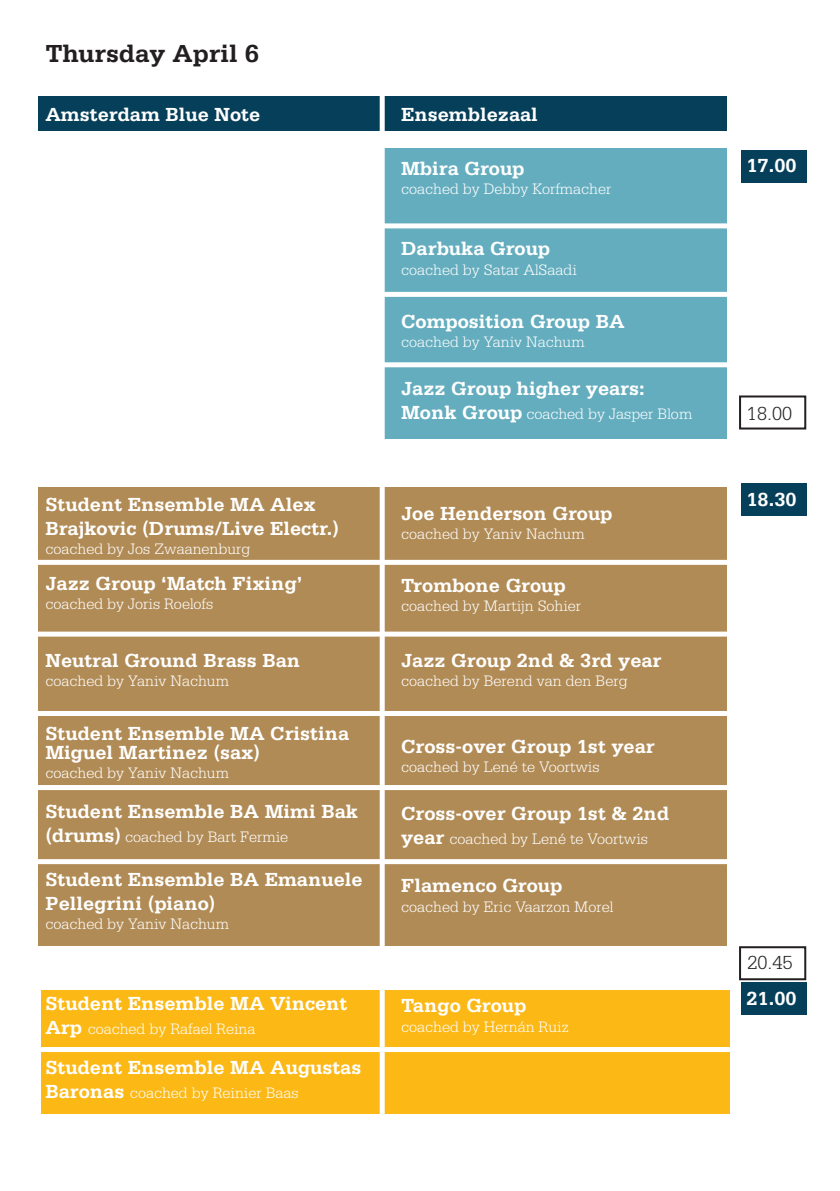
<style>
.page{position:relative;width:840px;height:1191px;background:#fff}
.page>*{position:absolute;margin:0;border:0;box-sizing:border-box;transform-origin:0 0}
.t1{font:700 26px "Serifa Std";color:#231f20}
.t2{font:700 20px/24px "Serifa Std";color:#fff}
.t3{font:300 20px "Serifa Std";color:#231f20}
.t4{font:300 16px "Serifa Std";color:#fff}
.s1{font-weight:700;font-size:20px}
</style>
<div class="page">
<div style="left:41px;top:990px;width:688px;height:123px;background:#fcb814"></div>
<div style="left:38px;top:97px;width:688px;height:34px;background:#063f59"></div>
<div style="left:380px;top:148px;width:346px;height:291px;background:#64adbe"></div>
<div style="left:38px;top:488px;width:688px;height:458px;background:#b18b55"></div>
<div style="left:357px;top:223px;width:371px;height:5px;background:#fff"></div>
<div style="left:0;top:292px;width:738px;height:5px;background:#fff"></div>
<div style="left:0;top:362px;width:753px;height:5px;background:#fff"></div>
<div style="left:0;top:560px;width:738px;height:5px;background:#fff"></div>
<div style="left:0;top:631px;width:735px;height:5px;background:#fff"></div>
<div style="left:0;top:785px;width:738px;height:5px;background:#fff"></div>
<div style="left:379px;top:45px;width:5px;height:1085px;background:#fff"></div>
<div style="left:0;top:711px;width:733px;height:5px;background:#fff"></div>
<div style="left:0;top:859px;width:729px;height:5px;background:#fff"></div>
<div style="left:0;top:1047px;width:730px;height:5px;background:#fff"></div>
<div style="left:740px;top:982px;width:65px;height:32px;background:#063f59"></div>
<div style="left:740px;top:484px;width:65px;height:32px;background:#063f59"></div>
<div style="left:740px;top:150px;width:65px;height:32px;background:#063f59"></div>
<div style="left:738px;top:395px;width:67px;height:34px;border:2px solid #231f20"></div>
<div style="left:738px;top:946px;width:67px;height:34px;border:2px solid #231f20"></div>
<h1 class="t1" style="left:45px;top:39px;width:215px">Thursday April 6</h1>
<p class="t2" style="left:45px;top:102px;width:216px">Amsterdam Blue Note</p>
<p class="t2" style="left:45px;top:492px;width:295px">Student Ensemble MA Alex<br>Brajkovic (Drums/Live Electr.)</p>
<p class="t4" style="left:45px;top:540px;width:206px">coached by Jos Zwaanenburg</p>
<p class="t2" style="left:45px;top:571px;width:258px">Jazz Group ‘Match Fixing’</p>
<p class="t4" style="left:45px;top:595px;width:169px">coached by Joris Roelofs</p>
<p class="t2" style="left:45px;top:648px;width:256px">Neutral Ground Brass Ban</p>
<p class="t4" style="left:45px;top:671px;width:185px">coached by Yaniv Nachum</p>
<p class="t2" style="left:45px;top:723px;width:305px;line-height:19.2px">Student Ensemble MA Cristina<br>Miguel Martinez (sax)</p>
<p class="t4" style="left:45px;top:764px;width:185px">coached by Yaniv Nachum</p>
<p class="t2" style="left:45px;top:799px;width:314px">Student Ensemble BA Mimi Bak</p>
<p class="t4" style="left:45px;top:828px;width:244px"><span class="s1">(drums)</span> coached by Bart Fermie</p>
<p class="t2" style="left:45px;top:867px;width:318px">Student Ensemble BA Emanuele<br>Pellegrini (piano)</p>
<p class="t4" style="left:45px;top:914px;width:185px">coached by Yaniv Nachum</p>
<p class="t2" style="left:45px;top:991px;width:303px">Student Ensemble MA Vincent</p>
<p class="t4" style="left:45px;top:1020px;width:211px"><span class="s1">Arp</span> coached by Rafael Reina</p>
<p class="t2" style="left:45px;top:1055px;width:317px">Student Ensemble MA Augustas</p>
<p class="t4" style="left:45px;top:1084px;width:254px"><span class="s1">Baronas</span> coached by Reinier Baas</p>
<p class="t2" style="left:401px;top:102px;width:138px">Ensemblezaal</p>
<p class="t2" style="left:401px;top:156px;width:125px">Mbira Group</p>
<p class="t4" style="left:401px;top:180px;width:212px">coached by Debby Korfmacher</p>
<p class="t2" style="left:401px;top:237px;width:150px">Darbuka Group</p>
<p class="t4" style="left:401px;top:260px;width:177px">coached by Satar AlSaadi</p>
<p class="t2" style="left:401px;top:309px;width:225px">Composition Group BA</p>
<p class="t4" style="left:401px;top:333px;width:185px">coached by Yaniv Nachum</p>
<p class="t2" style="left:401px;top:376px;width:245px">Jazz Group higher years:</p>
<p class="t4" style="left:401px;top:405px;width:292px"><span class="s1">Monk Group</span> coached by Jasper Blom</p>
<p class="t2" style="left:401px;top:501px;width:213px">Joe Henderson Group</p>
<p class="t4" style="left:401px;top:525px;width:185px">coached by Yaniv Nachum</p>
<p class="t2" style="left:401px;top:573px;width:166px">Trombone Group</p>
<p class="t4" style="left:401px;top:597px;width:182px">coached by Martijn Sohier</p>
<p class="t2" style="left:401px;top:648px;width:262px">Jazz Group 2nd &amp; 3rd year</p>
<p class="t4" style="left:401px;top:671px;width:228px">coached by Berend van den Berg</p>
<p class="t2" style="left:401px;top:734px;width:255px">Cross-over Group 1st year</p>
<p class="t4" style="left:401px;top:758px;width:200px">coached by Lené te Voortwis</p>
<p class="t2" style="left:401px;top:801px;width:269px">Cross-over Group 1st &amp; 2nd</p>
<p class="t4" style="left:401px;top:830px;width:248px"><span class="s1">year</span> coached by Lené te Voortwis</p>
<p class="t2" style="left:401px;top:873px;width:163px">Flamenco Group</p>
<p class="t4" style="left:401px;top:897px;width:214px">coached by Eric Vaarzon Morel</p>
<p class="t2" style="left:401px;top:993px;width:127px">Tango Group</p>
<p class="t4" style="left:401px;top:1017px;width:169px">coached by Hernán Ruiz</p>
<p class="t2" style="left:746px;top:153px;width:52px">17.00</p>
<p class="t3" style="left:746px;top:402px;width:46px">18.00</p>
<p class="t2" style="left:746px;top:488px;width:52px">18.30</p>
<p class="t3" style="left:747px;top:951px;width:46px">20.45</p>
<p class="t2" style="left:746px;top:986px;width:52px">21.00</p>
</div>
